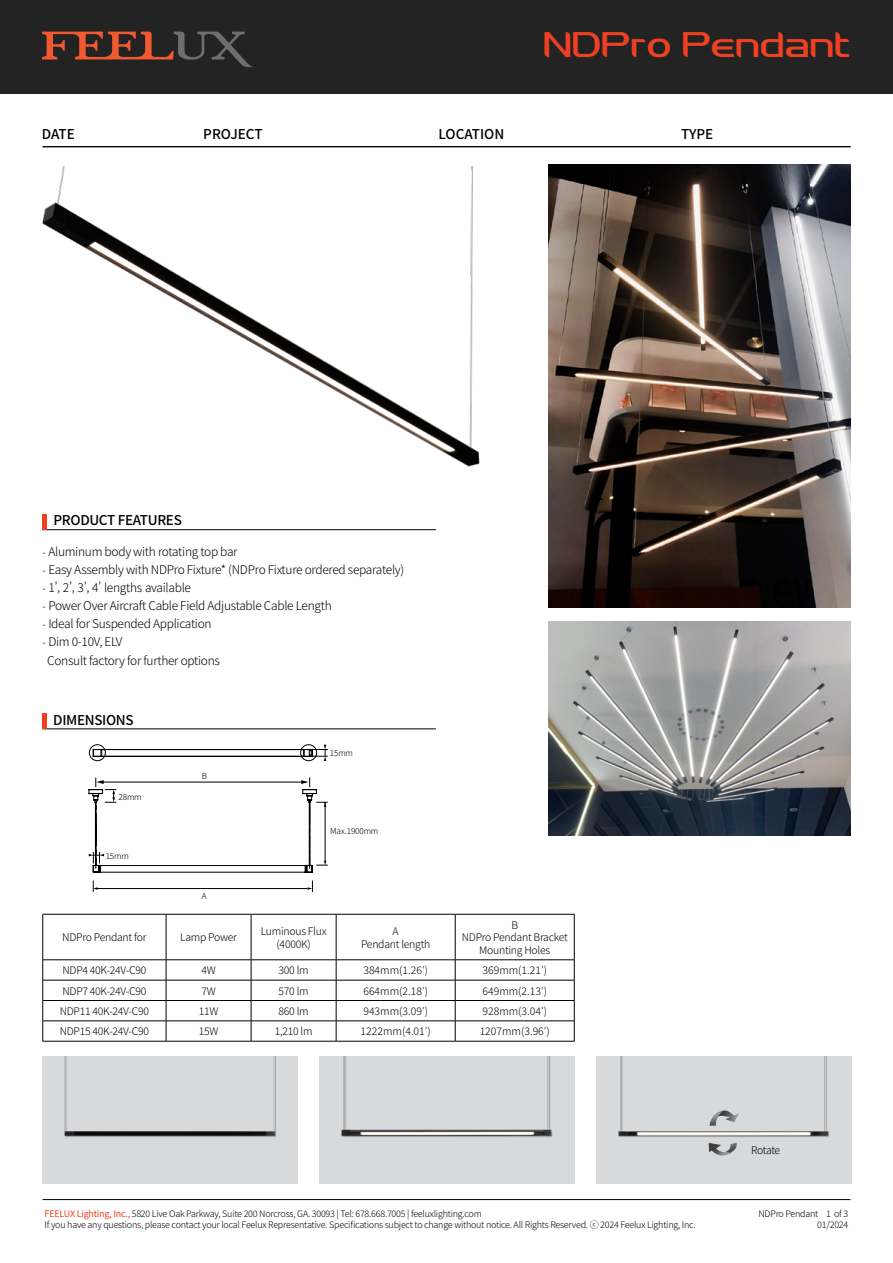
<style>
.page{position:relative;width:893px;height:1263px;background:#fff}
.page>*{position:absolute;margin:0;border:0;box-sizing:border-box;transform-origin:0 0}
.t1{font:37.5px "HH Feelux 2.0";color:#ef4122}
.t2{font:500 13.5px "Noto Sans CJ Kkr";letter-spacing:-.025em;color:#000}
.t3{font:500 13.5px "Noto Sans CJ Kkr";color:#000}
.t4{font:300 12px/18px "Noto Sans CJ Kkr";letter-spacing:-.025em;color:#000}
.t5{font:300 10.5px/12.6px "Noto Sans CJ Kkr";letter-spacing:-.025em;color:#000;text-align:center}
.t6{font:300 10.5px "Noto Sans CJ Kkr";color:#000}
.t7{font:300 9px/10.8px "Noto Sans CJ Kkr";letter-spacing:-.025em;color:#000;text-align:right}
.t8{font:300 8.25px "Noto Sans CJ Kkr";letter-spacing:-.025em;color:#000}
.s1{font-size:10.5px}
.s2{font-weight:400;color:#ef4122}
</style>
<div class="page">
<div style="left:0;top:0;width:893px;height:94px;background:#242324"></div>
<svg style="left:42px;top:32px;width:211px;height:35px"></svg>
<hr style="left:43px;top:1199px;width:807px;height:1px;background:#000">
<div style="left:596px;top:1056px;width:255px;height:128px;background:#d7d9da"></div>
<img style="left:618px;top:1056px;width:211px;height:94px">
<hr style="left:43px;top:529px;width:393px;height:1px;background:#000">
<hr style="left:43px;top:514px;width:4px;height:16px;background:#ef4122">
<hr style="left:42px;top:729px;width:394px;height:1px;background:#000">
<hr style="left:42px;top:713px;width:4px;height:16px;background:#ef4122">
<img style="left:43px;top:167px;width:437px;height:300px">
<img style="left:549px;top:621px;width:301px;height:215px">
<img style="left:549px;top:165px;width:301px;height:442px">
<svg style="left:709px;top:1142px;width:29px;height:14px"></svg>
<svg style="left:709px;top:1110px;width:30px;height:16px"></svg>
<div style="left:43px;top:1056px;width:255px;height:128px;background:#d7d9da"></div>
<img style="left:64px;top:1056px;width:213px;height:81px">
<div style="left:319px;top:1056px;width:255px;height:128px;background:#d7d9da"></div>
<img style="left:341px;top:1056px;width:212px;height:81px">
<hr style="left:43px;top:914px;width:123px;height:1px;background:#000">
<hr style="left:42px;top:914px;width:1px;height:45px;background:#000">
<hr style="left:166px;top:914px;width:85px;height:1px;background:#000">
<hr style="left:166px;top:914px;width:1px;height:45px;background:#000">
<hr style="left:251px;top:914px;width:85px;height:1px;background:#000">
<hr style="left:251px;top:914px;width:1px;height:45px;background:#000">
<hr style="left:336px;top:914px;width:119px;height:1px;background:#000">
<hr style="left:336px;top:914px;width:1px;height:45px;background:#000">
<hr style="left:455px;top:914px;width:119px;height:1px;background:#000">
<hr style="left:455px;top:914px;width:1px;height:45px;background:#000">
<hr style="left:574px;top:914px;width:1px;height:45px;background:#000">
<hr style="left:43px;top:959px;width:123px;height:1px;background:#000">
<hr style="left:166px;top:959px;width:85px;height:1px;background:#000">
<hr style="left:251px;top:959px;width:85px;height:1px;background:#000">
<hr style="left:336px;top:959px;width:119px;height:1px;background:#000">
<hr style="left:455px;top:959px;width:119px;height:1px;background:#000">
<hr style="left:43px;top:980px;width:123px;height:1px;background:#000">
<hr style="left:166px;top:980px;width:85px;height:1px;background:#000">
<hr style="left:251px;top:980px;width:85px;height:1px;background:#000">
<hr style="left:336px;top:980px;width:119px;height:1px;background:#000">
<hr style="left:455px;top:980px;width:119px;height:1px;background:#000">
<hr style="left:43px;top:1000px;width:123px;height:1px;background:#000">
<hr style="left:166px;top:1000px;width:85px;height:1px;background:#000">
<hr style="left:251px;top:1000px;width:85px;height:1px;background:#000">
<hr style="left:336px;top:1000px;width:119px;height:1px;background:#000">
<hr style="left:455px;top:1000px;width:119px;height:1px;background:#000">
<hr style="left:43px;top:1020px;width:123px;height:1px;background:#000">
<svg style="left:42px;top:960px;width:1px;height:81px"></svg>
<hr style="left:166px;top:1020px;width:85px;height:1px;background:#000">
<svg style="left:166px;top:960px;width:1px;height:81px"></svg>
<hr style="left:251px;top:1020px;width:85px;height:1px;background:#000">
<svg style="left:251px;top:960px;width:1px;height:81px"></svg>
<hr style="left:336px;top:1020px;width:119px;height:1px;background:#000">
<svg style="left:336px;top:960px;width:1px;height:81px"></svg>
<hr style="left:455px;top:1020px;width:119px;height:1px;background:#000">
<svg style="left:455px;top:960px;width:1px;height:81px"></svg>
<svg style="left:574px;top:960px;width:1px;height:81px"></svg>
<hr style="left:43px;top:1041px;width:123px;height:1px;background:#000">
<hr style="left:166px;top:1041px;width:85px;height:1px;background:#000">
<hr style="left:251px;top:1041px;width:85px;height:1px;background:#000">
<hr style="left:336px;top:1041px;width:119px;height:1px;background:#000">
<hr style="left:455px;top:1041px;width:119px;height:1px;background:#000">
<hr style="left:97px;top:888px;width:211px;height:1px;background:#000">
<svg style="left:93px;top:880px;width:5px;height:12px"></svg>
<svg style="left:308px;top:880px;width:5px;height:12px"></svg>
<hr style="left:93px;top:756px;width:219px;height:1px;background:#000">
<hr style="left:93px;top:749px;width:219px;height:1px;background:#000">
<svg style="left:101px;top:750px;width:2px;height:6px"></svg>
<svg style="left:303px;top:745px;width:25px;height:16px"></svg>
<div style="left:89px;top:744px;width:17px;height:17px;border:1px solid #000;border-radius:50%"></div>
<div style="left:300px;top:744px;width:17px;height:17px;border:1px solid #000;border-radius:50%"></div>
<svg style="left:89px;top:777px;width:239px;height:96px"></svg>
<hr style="left:43px;top:146px;width:807px;height:1px;background:#000">
<h1 class="t1" style="left:543px;top:26px;width:309px">NDPro Pendant</h1>
<h2 class="t2" style="left:42px;top:126px;width:35px">DATE</h2>
<h2 class="t3" style="left:203px;top:126px;width:61px">PROJECT</h2>
<h2 class="t3" style="left:438px;top:126px;width:67px">LOCATION</h2>
<h2 class="t2" style="left:681px;top:126px;width:34px">TYPE</h2>
<h2 class="t2" style="left:54px;top:513px;width:130px">PRODUCT FEATURES</h2>
<h3 class="t4" style="left:43px;top:543px;width:197px"><span class="s1">-</span> Aluminum body with rotating top bar</h3>
<h3 class="t4" style="left:43px;top:561px;width:363px"><span class="s1">-</span> Easy Assembly with NDPro Fixture* (NDPro Fixture ordered separately)</h3>
<h3 class="t4" style="left:43px;top:579px;width:150px"><span class="s1">-</span> 1’, 2’, 3’, 4’ lengths available</h3>
<h3 class="t4" style="left:43px;top:597px;width:291px"><span class="s1">-</span> Power Over Aircraft Cable Field Adjustable Cable Length</h3>
<h3 class="t4" style="left:43px;top:615px;width:171px"><span class="s1">-</span> Ideal for Suspended Application</h3>
<h3 class="t4" style="left:47px;top:633px;width:174px;text-indent:-5px"><span class="s1">-</span> Dim 0-10V, ELV<br>Consult factory for further options</h3>
<h2 class="t2" style="left:53px;top:712px;width:82px">DIMENSIONS</h2>
<p class="t8" style="left:119px;top:792px;width:25px">28mm</p>
<p class="t8" style="left:106px;top:851px;width:25px">15mm</p>
<p class="t8" style="left:202px;top:771px;width:7px">B</p>
<p class="t8" style="left:202px;top:891px;width:6px">A</p>
<p class="t8" style="left:330px;top:748px;width:25px">15mm</p>
<p class="t8" style="left:330px;top:826px;width:50px">Max.1900mm</p>
<p class="t5" style="left:62px;top:931px;width:86px">NDPro Pendant for</p>
<p class="t5" style="left:180px;top:931px;width:58px">Lamp Power</p>
<p class="t5" style="left:261px;top:925px;width:67px">Luminous Flux (4000K)</p>
<p class="t5" style="left:361px;top:925px;width:71px">A<br>Pendant length</p>
<p class="t5" style="left:462px;top:919px;width:108px">B<br>NDPro Pendant Bracket<br>Mounting Holes</p>
<p class="t5" style="left:62px;top:964px;width:86px">NDP4 40K-24V-C90</p>
<p class="t5" style="left:201px;top:964px;width:16px">4W</p>
<p class="t5" style="left:279px;top:964px;width:32px">300 lm</p>
<p class="t5" style="left:363px;top:964px;width:66px">384mm(1.26′)</p>
<p class="t5" style="left:482px;top:964px;width:66px">369mm(1.21′)</p>
<p class="t5" style="left:62px;top:984px;width:86px">NDP7 40K-24V-C90</p>
<p class="t5" style="left:201px;top:984px;width:16px">7W</p>
<p class="t5" style="left:279px;top:984px;width:32px">570 lm</p>
<p class="t5" style="left:363px;top:984px;width:66px">664mm(2.18′)</p>
<p class="t5" style="left:482px;top:984px;width:66px">649mm(2.13′)</p>
<p class="t5" style="left:60px;top:1005px;width:91px">NDP11 40K-24V-C90</p>
<p class="t5" style="left:199px;top:1005px;width:21px">11W</p>
<p class="t5" style="left:279px;top:1005px;width:32px">860 lm</p>
<p class="t5" style="left:363px;top:1005px;width:66px">943mm(3.09′)</p>
<p class="t5" style="left:482px;top:1005px;width:66px">928mm(3.04′)</p>
<p class="t5" style="left:60px;top:1025px;width:91px">NDP15 40K-24V-C90</p>
<p class="t5" style="left:199px;top:1025px;width:21px">15W</p>
<p class="t5" style="left:275px;top:1025px;width:39px">1,210 lm</p>
<p class="t6" style="left:361px;top:1025px;width:72px">1222mm(4.01′)</p>
<p class="t6" style="left:480px;top:1025px;width:72px">1207mm(3.96′)</p>
<p class="t7" style="left:45px;top:1209px;width:653px;text-align:left"><span class="s2">FEELUX Lighting, Inc.,</span> 5820 Live Oak Parkway, Suite 200 Norcross, GA. 30093 | Tel: 678.668.7005 | feeluxlighting.com<br>If you have any questions, please contact your local Feelux Representative. Specifications subject to change without notice. All Rights Reserved. ⓒ 2024 Feelux Lighting, Inc.</p>
<p class="t5" style="left:751px;top:1143px;width:31px">Rotate</p>
<p class="t7" style="left:758px;top:1209px;width:62px">NDPro Pendant</p>
<p class="t7" style="left:817px;top:1209px;width:33px">1 of 3<br>01/2024</p>
</div>
